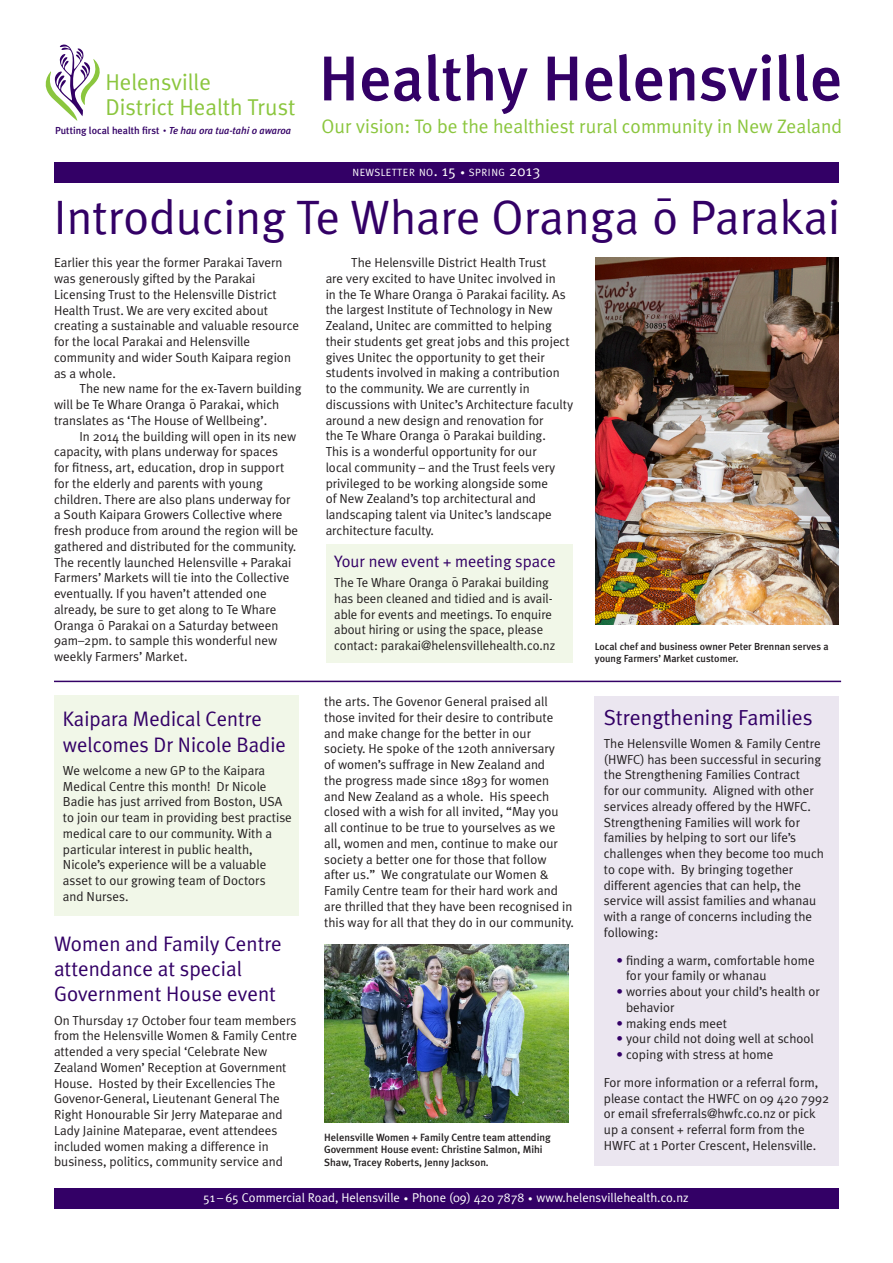
<style>
.page{position:relative;width:893px;height:1263px;background:#fff}
.page>*{position:absolute;margin:0;border:0;box-sizing:border-box;transform-origin:0 0}
.text{font:500 63.3px "Meta Plus";color:#306}
.text-2{font:48.3px "Meta Plus Normal";color:#306}
.t1{font:22.95px "Meta Plus Normal";color:#8bc63e}
.t2{font:21.75px "Meta Plus Normal";color:#306}
.text-3{font:21px/25.2px "Meta Plus Normal";color:#306}
.t3{font:19.5px "Meta Plus Normal";color:#8bc63e}
.text-4{font:16.5px "Meta Plus Normal";color:#306}
.text-5{font:13.2px/15.8px "Meta Plus Normal";color:#231f20}
.t4{font:12.75px "Meta Plus Normal";color:#fff}
.text-6{font:500 10.5px/12.6px "Meta Plus";color:#231f20}
.t5{font:10.5px "Meta Plus Normal";letter-spacing:.035em;color:#fff}
.t6{font:500 10.2px/12.3px "Meta Plus";color:#231f20}
.t7{font:500 10.2px "Meta Plus";color:#306}
.s1{font-size:6.6px}
.s2{font-style:italic}
.s3{font-size:15px}
.s4{font-size:9px}
.s5{color:#306}
</style>
<div class="page">
<div style="left:326px;top:545px;width:246px;height:118px;background:#f1f7e8"></div>
<div style="left:594px;top:696px;width:245px;height:469px;background:#ebe6f0"></div>
<div style="left:54px;top:1189px;width:785px;height:20px;background:#306"></div>
<svg style="left:45px;top:44px;width:55px;height:77px"></svg>
<div style="left:54px;top:163px;width:785px;height:20px;background:#306"></div>
<img style="left:595px;top:258px;width:244px;height:367px">
<hr style="left:54px;top:681px;width:787px;height:1px;background:#306">
<img style="left:325px;top:944px;width:243px;height:179px">
<div style="left:54px;top:695px;width:245px;height:220px;background:#f1f7e8"></div>
<p class="t1" style="left:105px;top:69px;width:107px">Helensville</p>
<p class="t1" style="left:105px;top:94px;width:192px">District Health Trust</p>
<p class="t7" style="left:55px;top:124px;width:238px">Putting local health first <span class="s1">•</span> <span class="s2">Te hau ora tua-tahi o awaroa</span></p>
<p class="text" style="left:319px;top:42px;width:525px">Healthy Helensville</p>
<p class="t3" style="left:321px;top:115px;width:522px">Our vision: To be the healthiest rural community in New Zealand</p>
<p class="t5" style="left:352px;top:166px;width:190px">NEWSLETTER NO<span class="s3">. 15</span> <span class="s4">•</span> SPRING <span class="s3">2013</span></p>
<p class="text-2" style="left:54px;top:189px;width:788px">Introducing Te Whare Oranga ¯o Parakai</p>
<p class="text-5" style="left:54px;top:255px;width:247px">Earlier this year the former Parakai Tavern was generously gifted by the Parakai Licensing Trust to the Helensville District Health Trust. We are very excited about creating a sustainable and valuable resource for the local Parakai and Helensville community and wider South Kaipara region as a whole.</p>
<p class="text-5" style="left:54px;top:381px;width:249px;text-indent:26px">The new name for the ex-Tavern building will be Te Whare Oranga ¯o Parakai, which translates as ‘The House of Wellbeing’.</p>
<p class="text-5" style="left:54px;top:428px;width:246px;text-indent:26px">In 2014 the building will open in its new capacity, with plans underway for spaces<br>for fitness, art, education, drop in support for the elderly and parents with young children. There are also plans underway for a South Kaipara Growers Collective where fresh produce from around the region will be gathered and distributed for the community.<br>The recently launched Helensville + Parakai Farmers’ Markets will tie into the Collective eventually. If you haven’t attended one already, be sure to get along to Te Whare Oranga ¯o Parakai on a Saturday between 9am–2pm. to sample this wonderful new weekly Farmers’ Market.</p>
<p class="text-3" style="left:63px;top:706px;width:225px">Kaipara Medical Centre welcomes Dr Nicole Badie</p>
<p class="text-5" style="left:63px;top:762px;width:230px">We welcome a new GP to the Kaipara Medical Centre this month! Dr Nicole Badie has just arrived from Boston, USA to join our team in providing best practise medical care to our community. With a particular interest in public health, Nicole’s experience will be a valuable asset to our growing team of Doctors<br>and Nurses.</p>
<p class="text-3" style="left:54px;top:931px;width:229px">Women and Family Centre attendance at special<br>Government House event</p>
<p class="text-5" style="left:54px;top:1012px;width:245px">On Thursday 17 October four team members from the Helensville Women &amp; Family Centre attended a very special ‘Celebrate New Zealand Women’ Reception at Government House. Hosted by their Excellencies The Govenor-General, Lieutenant General The Right Honourable Sir Jerry Mateparae and Lady Jainine Mateparae, event attendees included women making a difference in business, politics, community service and</p>
<p class="text-5" style="left:326px;top:254px;width:249px;text-indent:26px">The Helensville District Health Trust<br>are very excited to have Unitec involved in<br>in the Te Whare Oranga ¯o Parakai facility. As the largest Institute of Technology in New Zealand, Unitec are committed to helping their students get great jobs and this project gives Unitec the opportunity to get their students involved in making a contribution to the community. We are currently in discussions with Unitec’s Architecture faculty around a new design and renovation for<br>the Te Whare Oranga ¯o Parakai building.<br>This is a wonderful opportunity for our<br>local community – and the Trust feels very privileged to be working alongside some<br>of New Zealand’s top architectural and landscaping talent via Unitec’s landscape architecture faculty.</p>
<p class="text-4" style="left:334px;top:552px;width:223px">Your new event + meeting space</p>
<p class="text-5" style="left:334px;top:575px;width:223px">The Te Whare Oranga ¯o Parakai building has been cleaned and tidied and is avail&shy;able for events and meetings. To enquire about hiring or using the space, please contact: parakai@helensvillehealth.co.nz</p>
<p class="text-5" style="left:324px;top:693px;width:251px">the arts. The Govenor General praised all those invited for their desire to contribute and make change for the better in our society. He spoke of the 120th anniversary<br>of women’s suffrage in New Zealand and<br>the progress made since 1893 for women<br>and New Zealand as a whole. His speech closed with a wish for all invited, “May you all continue to be true to yourselves as we all, women and men, continue to make our society a better one for those that follow after us.” We congratulate our Women &amp; Family Centre team for their hard work and are thrilled that they have been recognised in this way for all that they do in our community.</p>
<p class="text-6" style="left:324px;top:1131px;width:228px">Helensville Women + Family Centre team attending<br>Government House event: Christine Salmon, Mihi<br>Shaw, Tracey Roberts, Jenny Jackson.</p>
<p class="t6" style="left:595px;top:640px;width:235px">Local chef and business owner Peter Brennan serves a young Farmers’ Market customer.</p>
<p class="t2" style="left:604px;top:704px;width:210px">Strengthening Families</p>
<p class="text-5" style="left:604px;top:735px;width:222px">The Helensville Women &amp; Family Centre (HWFC) has been successful in securing the Strengthening Families Contract<br>for our community. Aligned with other services already offered by the HWFC.<br>Strengthening Families will work for families by helping to sort our life’s challenges when they become too much to cope with. By bringing together different agencies that can help, the service will assist families and whanau with a range of concerns including the following:</p>
<p class="text-5" style="left:626px;top:952px;width:190px;text-indent:-10px"><span class="s5">•</span> finding a warm, comfortable home for your family or whanau</p>
<p class="text-5" style="left:626px;top:983px;width:195px;text-indent:-10px"><span class="s5">•</span> worries about your child’s health or behavior</p>
<p class="text-5" style="left:617px;top:1015px;width:112px"><span class="s5">•</span> making ends meet</p>
<p class="text-5" style="left:617px;top:1031px;width:199px"><span class="s5">•</span> your child not doing well at school</p>
<p class="text-5" style="left:617px;top:1046px;width:159px"><span class="s5">•</span> coping with stress at home</p>
<p class="text-5" style="left:604px;top:1074px;width:227px">For more information or a referral form, please contact the HWFC on 09 420 7992 or email sfreferrals@hwfc.co.nz or pick up a consent + referral form from the HWFC at 1 Porter Crescent, Helensville.</p>
<p class="t4" style="left:203px;top:1190px;width:487px">51 – 65 Commercial Road, Helensville <span class="s4">•</span> Phone (09) 420 7878 <span class="s4">•</span> www.helensvillehealth.co.nz</p>
</div>
